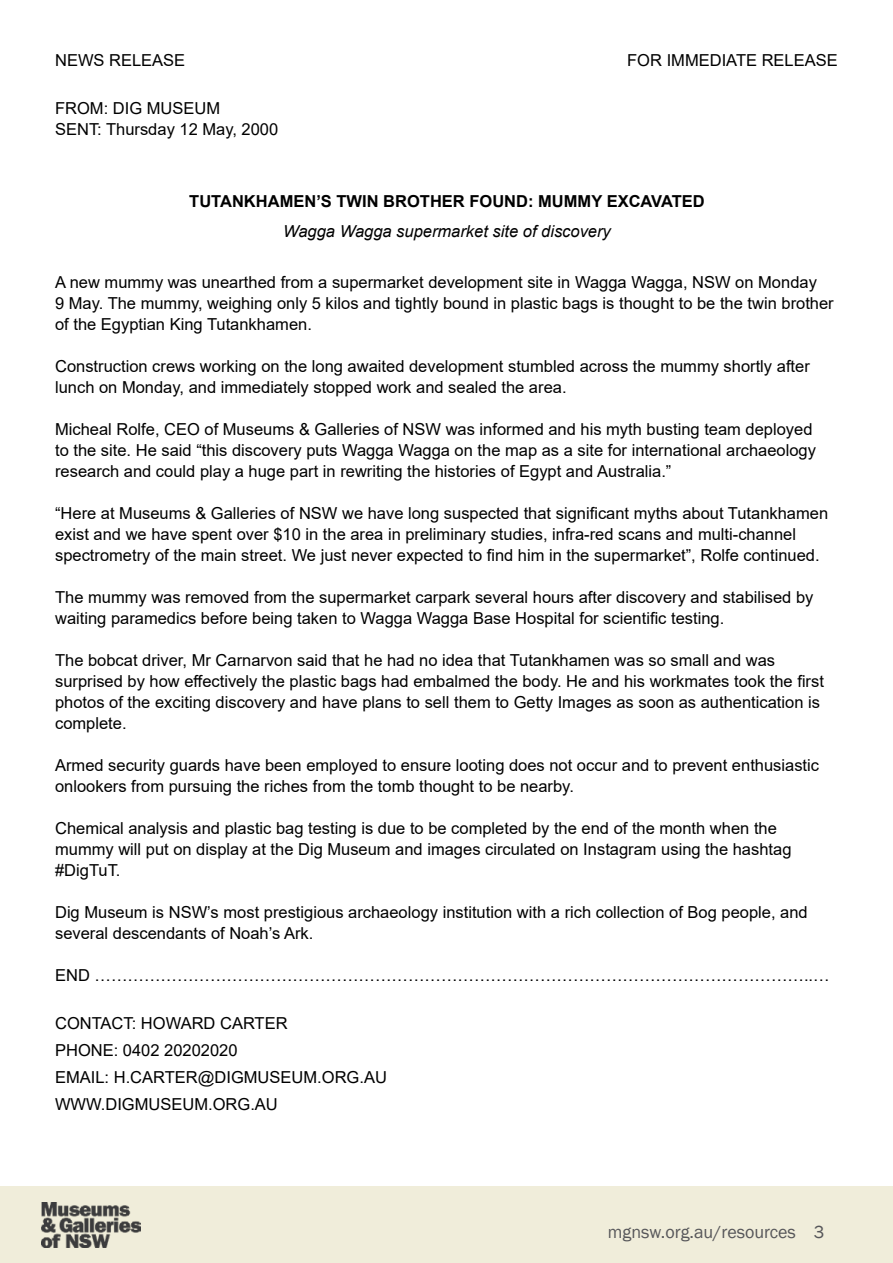
<style>
.page{position:relative;width:893px;height:1263px;background:#fff}
.page>*{position:absolute;margin:0;border:0;box-sizing:border-box;transform-origin:0 0}
.t1{font:18px "Franklin Gothic";color:#565659}
.t2{font:16.5px/21px "Arial";color:#000}
.t3{font:700 16.5px "Arial";color:#000}
.t4{font:italic 16.5px "Arial";color:#000}
</style>
<div class="page">
<div style="left:1px;top:1187px;width:892px;height:76px;background:#f0edda"></div>
<img style="left:41px;top:1202px;width:100px;height:45px">
<p class="t2" style="left:55px;top:50px;width:132px">NEWS RELEASE</p>
<p class="t2" style="left:627px;top:50px;width:212px">FOR IMMEDIATE RELEASE</p>
<p class="t2" style="left:55px;top:98px;width:225px">FROM: DIG MUSEUM<br>SENT: Thursday 12 May, 2000</p>
<p class="t3" style="left:189px;top:190px;width:517px">TUTANKHAMEN’S TWIN BROTHER FOUND: MUMMY EXCAVATED</p>
<p class="t4" style="left:283px;top:221px;width:329px">Wagga Wagga supermarket site of discovery</p>
<p class="t2" style="left:55px;top:272px;width:780px">A new mummy was unearthed from a supermarket development site in Wagga Wagga, NSW on Monday<br>9 May. The mummy, weighing only 5 kilos and tightly bound in plastic bags is thought to be the twin brother of the Egyptian King Tutankhamen.</p>
<p class="t2" style="left:55px;top:356px;width:756px">Construction crews working on the long awaited development stumbled across the mummy shortly after lunch on Monday, and immediately stopped work and sealed the area.</p>
<p class="t2" style="left:55px;top:419px;width:762px">Micheal Rolfe, CEO of Museums &amp; Galleries of NSW was informed and his myth busting team deployed to the site. He said “this discovery puts Wagga Wagga on the map as a site for international archaeology research and could play a huge part in rewriting the histories of Egypt and Australia.”</p>
<p class="t2" style="left:55px;top:503px;width:775px">“Here at Museums &amp; Galleries of NSW we have long suspected that significant myths about Tutankhamen exist and we have spent over $10 in the area in preliminary studies, infra-red scans and multi-channel spectrometry of the main street. We just never expected to find him in the supermarket”, Rolfe continued.</p>
<p class="t2" style="left:55px;top:587px;width:760px">The mummy was removed from the supermarket carpark several hours after discovery and stabilised by waiting paramedics before being taken to Wagga Wagga Base Hospital for scientific testing.</p>
<p class="t2" style="left:55px;top:650px;width:770px">The bobcat driver, Mr Carnarvon said that he had no idea that Tutankhamen was so small and was surprised by how effectively the plastic bags had embalmed the body. He and his workmates took the first photos of the exciting discovery and have plans to sell them to Getty Images as soon as authentication is complete.</p>
<p class="t2" style="left:55px;top:755px;width:765px">Armed security guards have been employed to ensure looting does not occur and to prevent enthusiastic onlookers from pursuing the riches from the tomb thought to be nearby.</p>
<p class="t2" style="left:55px;top:818px;width:738px">Chemical analysis and plastic bag testing is due to be completed by the end of the month when the mummy will put on display at the Dig Museum and images circulated on Instagram using the hashtag #DigTuT.</p>
<p class="t2" style="left:55px;top:902px;width:754px">Dig Museum is NSW’s most prestigious archaeology institution with a rich collection of Bog people, and several descendants of Noah’s Ark.</p>
<p class="t2" style="left:55px;top:965px;width:776px">END …………………………………………………………………………………………………………………..…</p>
<p class="t2" style="left:55px;top:1010px;width:333px;line-height:27px">CONTACT: HOWARD CARTER<br>PHONE: 0402 20202020<br>EMAIL: H.CARTER@DIGMUSEUM.ORG.AU<br>WWW.DIGMUSEUM.ORG.AU</p>
<p class="t1" style="left:608px;top:1220px;width:218px">mgnsw.org.au/resources 3</p>
</div>
